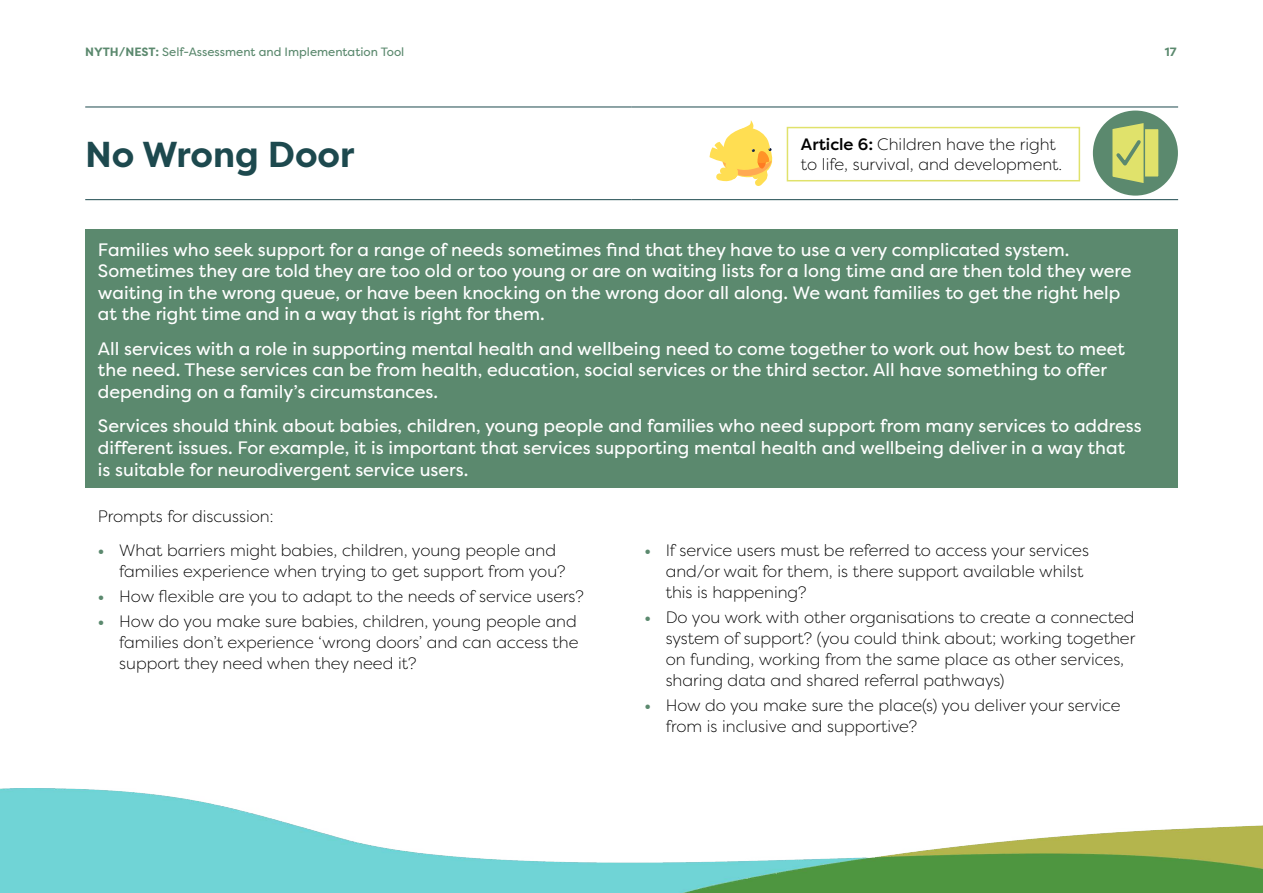
<style>
.page{position:relative;width:1263px;height:893px;background:#fff}
.page>*{position:absolute;margin:0;border:0;box-sizing:border-box;transform-origin:0 0}
.Case_Study_Main_Heading{font:700 36px "Filson Pro";color:#1d494e}
.Top_green_box{font:18px/21.6px "Filson Pro";color:#fff}
.Bullets{font:300 16.5px/21px "Filson Pro";color:#000}
.Case_study_text{font:300 16.5px/20.2px "Filson Pro";color:#000}
.Body_Text{font:300 16.5px "Filson Pro";color:#000}
.t1{font:12px "Filson Pro";color:#5b896e}
.t2{font:700 12px "Filson Pro";color:#5b896e}
.s1{font-weight:700}
.s2{font-weight:500}
.s3{font-weight:700;color:#5b896e}
</style>
<div class="page">
<div style="left:85px;top:229px;width:1093px;height:259px;background:#5b896e"></div>
<hr style="left:85px;top:107px;width:547px;height:1px;background:#1d494e">
<hr style="left:632px;top:107px;width:546px;height:1px;background:#1d494e">
<hr style="left:85px;top:199px;width:547px;height:1px;background:#1d494e">
<hr style="left:632px;top:199px;width:546px;height:1px;background:#1d494e">
<div style="left:1093px;top:111px;width:85px;height:85px;background:#5b896e;border-radius:50%"></div>
<div style="left:1143px;top:128px;width:17px;height:50px;background:#e0e26b;border:2px solid #5b896e"></div>
<svg style="left:1112px;top:123px;width:34px;height:60px"></svg>
<div style="left:787px;top:127px;width:293px;height:54px;border:2px solid #e0e26b"></div>
<svg style="left:709px;top:120px;width:64px;height:66px"></svg>
<img style="left:0;top:789px;width:1263px;height:104px">
<p class="t1" style="left:85px;top:43px;width:321px"><span class="s1">NYTH/NEST:</span> Self-Assessment and Implementation Tool</p>
<p class="t2" style="left:1165px;top:44px;width:13px">17</p>
<p class="Case_Study_Main_Heading" style="left:85px;top:131px;width:271px">No Wrong Door</p>
<p class="Case_study_text" style="left:801px;top:134px;width:263px"><span class="s2">Article 6:</span> Children have the right to life, survival, and development.</p>
<p class="Top_green_box" style="left:98px;top:238px;width:1035px">Families who seek support for a range of needs sometimes find that they have to use a very complicated system.<br>Sometimes they are told they are too old or too young or are on waiting lists for a long time and are then told they were waiting in the wrong queue, or have been knocking on the wrong door all along. We want families to get the right help at the right time and in a way that is right for them.</p>
<p class="Top_green_box" style="left:98px;top:337px;width:1028px">All services with a role in supporting mental health and wellbeing need to come together to work out how best to meet the need. These services can be from health, education, social services or the third sector. All have something to offer depending on a family’s circumstances.</p>
<p class="Top_green_box" style="left:98px;top:415px;width:1045px">Services should think about babies, children, young people and families who need support from many services to address different issues. For example, it is important that services supporting mental health and wellbeing deliver in a way that is suitable for neurodivergent service users.</p>
<p class="Body_Text" style="left:98px;top:506px;width:177px">Prompts for discussion:</p>
<p class="Bullets" style="left:119px;top:539px;width:448px;text-indent:-21px"><span class="s3">•</span> What barriers might babies, children, young people and families experience when trying to get support from you?</p>
<p class="Bullets" style="left:98px;top:585px;width:487px"><span class="s3">•</span> How flexible are you to adapt to the needs of service users?</p>
<p class="Bullets" style="left:119px;top:611px;width:461px;text-align:justify;text-indent:-21px"><span class="s3">•</span> How do you make sure babies, children, young people and families don’t experience ‘wrong doors’ and can access the support they need when they need it?</p>
<p class="Bullets" style="left:666px;top:539px;width:425px;text-indent:-21px"><span class="s3">•</span> If service users must be referred to access your services and/or wait for them, is there support available whilst this is happening?</p>
<p class="Bullets" style="left:666px;top:606px;width:471px;text-indent:-21px"><span class="s3">•</span> Do you work with other organisations to create a connected system of support? (you could think about; working together on funding, working from the same place as other services, sharing data and shared referral pathways)</p>
<p class="Bullets" style="left:666px;top:695px;width:456px;text-indent:-21px"><span class="s3">•</span> How do you make sure the place(s) you deliver your service from is inclusive and supportive?</p>
</div>
